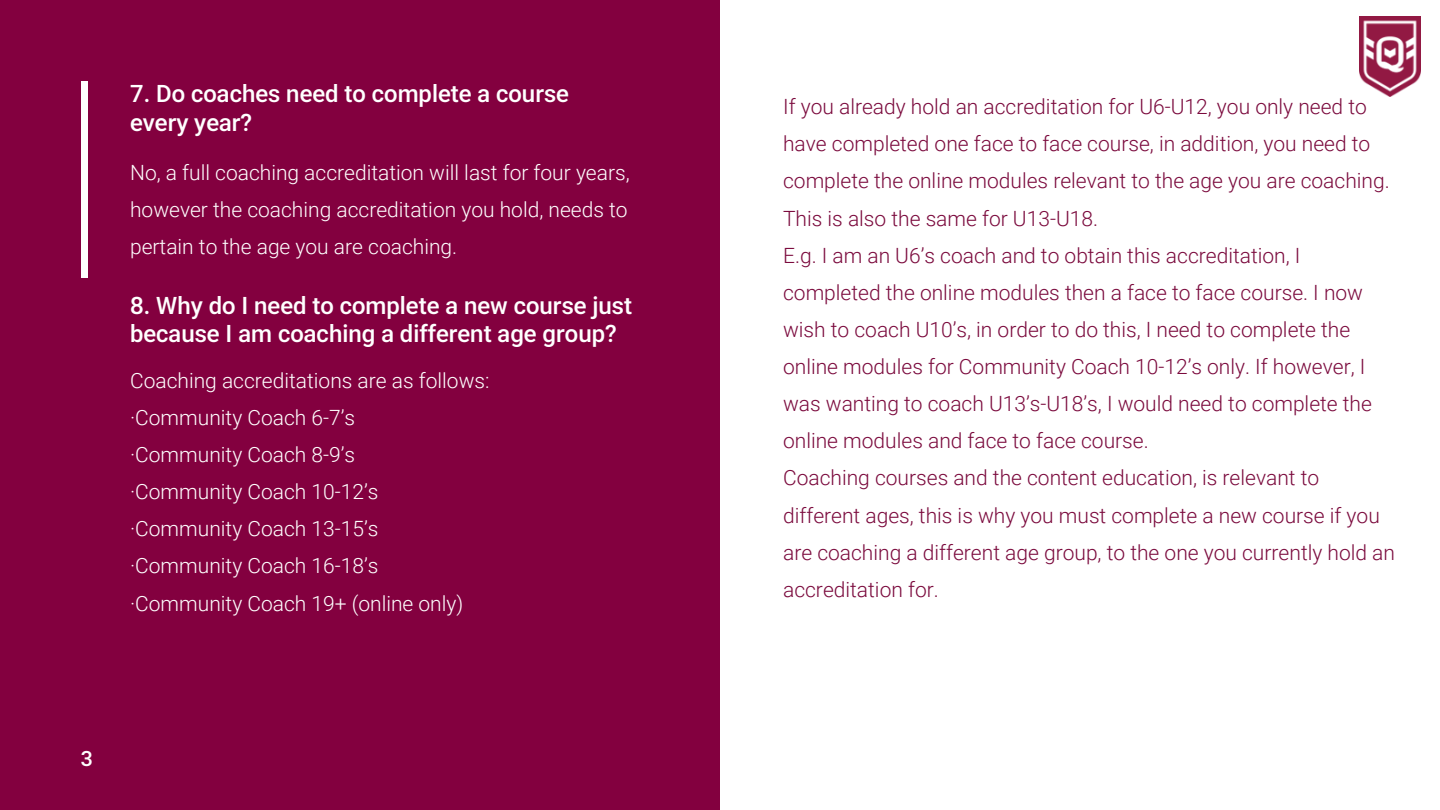
<style>
.page{position:relative;width:1440px;height:810px;background:#fff}
.page>*{position:absolute;margin:0;border:0;box-sizing:border-box;transform-origin:0 0}
.t1{font:500 24px/28.2px "RL2";color:#fff}
.t2{font:300 21px/37.2px "Roboto";color:#7b0a3d}
.t3{font:300 21px/37.2px "Roboto";color:#fff}
.t4{font:500 21px "RL2";color:#fefefe}
</style>
<div class="page">
<div style="left:0;top:0;width:720px;height:810px;background:#83003f"></div>
<div style="left:81px;top:81px;width:7px;height:196px;background:#fff"></div>
<img style="left:1359px;top:16px;width:62px;height:80px">
<p class="t1" style="left:130px;top:81px;width:440px">7. Do coaches need to complete a course every year?</p>
<p class="t3" style="left:130px;top:154px;width:501px">No, a full coaching accreditation will last for four years, however the coaching accreditation you hold, needs to</p>
<h1 class="t3" style="left:130px;top:229px;width:329px">pertain to the age you are coaching.</h1>
<p class="t1" style="left:130px;top:292px;width:504px">8. Why do I need to complete a new course just because I am coaching a different age group?</p>
<p class="t3" style="left:130px;top:362px;width:361px">Coaching accreditations are as follows:</p>
<p class="t3" style="left:130px;top:399px;width:227px">·Community Coach 6-7’s</p>
<p class="t3" style="left:130px;top:436px;width:227px">·Community Coach 8-9’s</p>
<p class="t3" style="left:130px;top:473px;width:250px">·Community Coach 10-12’s</p>
<p class="t3" style="left:130px;top:510px;width:250px">·Community Coach 13-15’s</p>
<p class="t3" style="left:130px;top:548px;width:250px">·Community Coach 16-18’s</p>
<p class="t3" style="left:130px;top:585px;width:335px">·Community Coach 19+ (online only)</p>
<p class="t4" style="left:81px;top:744px;width:13px">3</p>
<h1 class="t2" style="left:783px;top:88px;width:608px">If you already hold an accreditation for U6-U12, you only need to have completed one face to face course, in addition, you need to complete the online modules relevant to the age you are coaching.<br>This is also the same for U13-U18.</h1>
<p class="t2" style="left:783px;top:237px;width:590px">E.g. I am an U6’s coach and to obtain this accreditation, I completed the online modules then a face to face course. I now wish to coach U10’s, in order to do this, I need to complete the online modules for Community Coach 10-12’s only. If however, I was wanting to coach U13’s-U18’s, I would need to complete the online modules and face to face course.</p>
<p class="t2" style="left:783px;top:460px;width:613px">Coaching courses and the content education, is relevant to different ages, this is why you must complete a new course if you are coaching a different age group, to the one you currently hold an accreditation for.</p>
</div>
